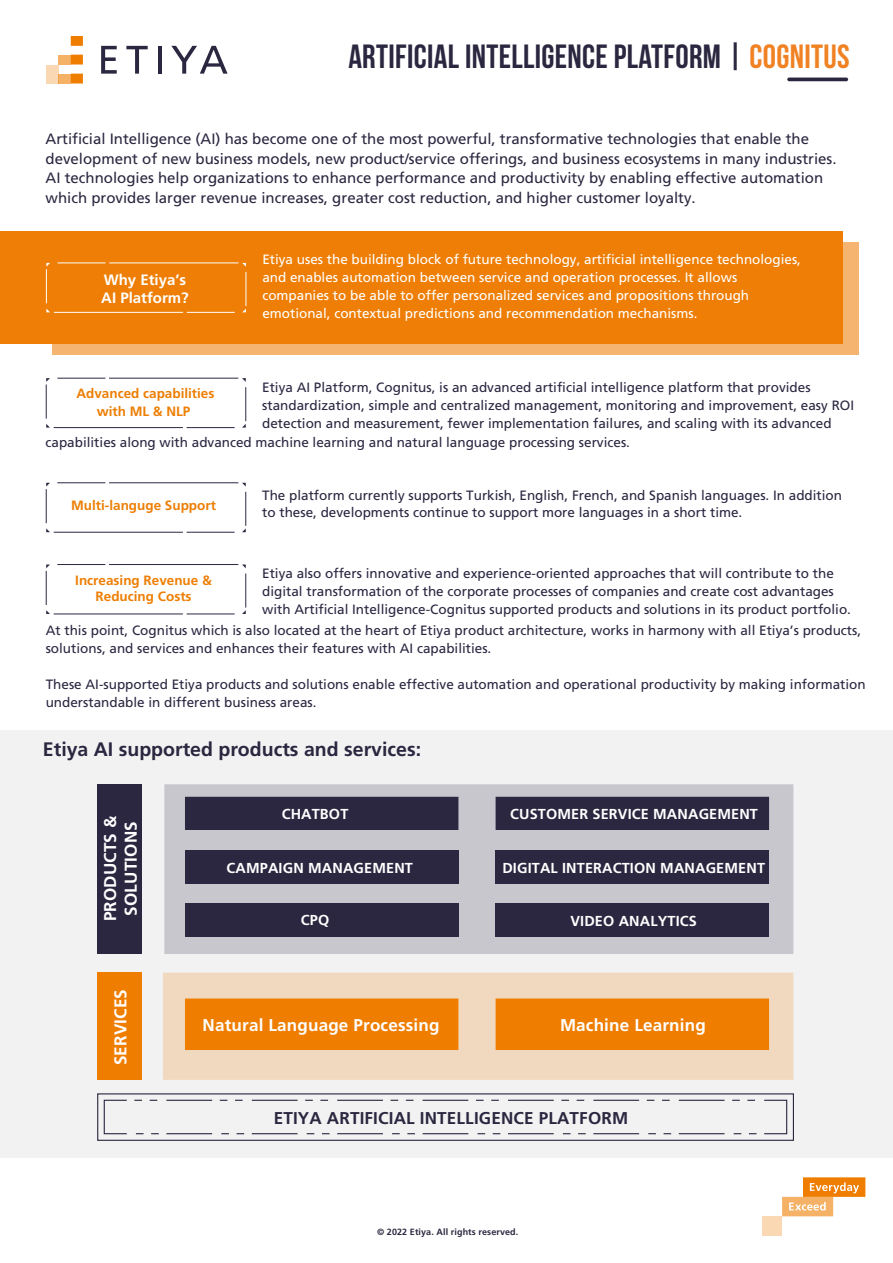
<style>
.page{position:relative;width:893px;height:1263px;background:#fff}
.page>*{position:absolute;margin:0;border:0;box-sizing:border-box;transform-origin:0 0}
.t1{font:33.6px "Bebas Neue";letter-spacing:.01em;color:#2b2740}
.t2{font:700 19.5px "Frutiger LT";color:#2b2740}
.t3{font:700 17.1px/20.5px "Frutiger LT";letter-spacing:.01em;color:#fff;text-align:center}
.t4{font:700 17.1px "Frutiger LT";letter-spacing:.01em;color:#2b2740}
.t5{font:15px/19.5px "Frutiger LT";color:#2b2740}
.t6{font:700 15px/18px "Frutiger LT";color:#fff}
.t7{font:700 14.4px "Frutiger LT";letter-spacing:.01em;color:#fff}
.t8{font:13.5px/18px "Frutiger LT";color:#2c2641}
.t9{font:13.5px/18px "Frutiger LT";color:#fff}
.t10{font:700 13.5px/18px "Frutiger LT";color:#ed7e04;text-align:center}
.t11{font:700 9px "Frutiger LT";letter-spacing:.01em;color:#2c2740}
.s1{color:#f08223}
</style>
<div class="page">
<div style="left:0;top:730px;width:893px;height:428px;background:#f2f2f2"></div>
<svg style="left:101px;top:46px;width:16px;height:28px"></svg>
<svg style="left:126px;top:46px;width:22px;height:28px"></svg>
<hr style="left:158px;top:46px;width:4px;height:28px;background:#2b2740">
<svg style="left:171px;top:46px;width:57px;height:28px"></svg>
<div style="left:71px;top:36px;width:12px;height:10px;background:#ef7d00"></div>
<div style="left:71px;top:55px;width:12px;height:10px;background:#ef7d00"></div>
<div style="left:71px;top:74px;width:12px;height:9px;background:#ef7d00"></div>
<div style="left:59px;top:74px;width:12px;height:9px;background:#f5b166"></div>
<div style="left:59px;top:55px;width:12px;height:10px;background:#f5b166"></div>
<div style="left:46px;top:65px;width:13px;height:18px;background:#fad8b3"></div>
<hr style="left:787px;top:78px;width:61px;height:3px;background:#2b2740;border-radius:2px">
<div style="left:763px;top:1216px;width:19px;height:20px;background:#fad8b3"></div>
<svg style="left:782px;top:1177px;width:83px;height:39px"></svg>
<div style="left:164px;top:784px;width:629px;height:170px;background:#c8c7cd"></div>
<div style="left:98px;top:784px;width:44px;height:170px;background:#2b2740"></div>
<div style="left:98px;top:972px;width:44px;height:108px;background:#ef7d00"></div>
<div style="left:163px;top:972px;width:630px;height:108px;background:#f1d9bf"></div>
<div style="left:185px;top:797px;width:273px;height:33px;background:#2b2740"></div>
<div style="left:185px;top:998px;width:273px;height:52px;background:#ef7d00"></div>
<div style="left:496px;top:998px;width:273px;height:52px;background:#ef7d00"></div>
<div style="left:185px;top:850px;width:273px;height:33px;background:#2b2740"></div>
<div style="left:185px;top:904px;width:273px;height:33px;background:#2b2740"></div>
<div style="left:496px;top:797px;width:273px;height:33px;background:#2b2740"></div>
<div style="left:496px;top:850px;width:273px;height:33px;background:#2b2740"></div>
<div style="left:496px;top:904px;width:273px;height:33px;background:#2b2740"></div>
<div style="left:97px;top:1093px;width:697px;height:48px;border:1px solid #2b2740"></div>
<div style="left:764px;top:1100px;width:23px;height:34px;border:1px solid #2b2740"></div>
<svg style="left:135px;top:1133px;width:622px;height:1px"></svg>
<div style="left:104px;top:1100px;width:23px;height:34px;border:1px solid #2b2740"></div>
<svg style="left:134px;top:1100px;width:621px;height:1px"></svg>
<div style="left:52px;top:242px;width:807px;height:112px;background:#f5b570"></div>
<div style="left:0;top:232px;width:843px;height:112px;background:#ee7e05"></div>
<hr style="left:187px;top:312px;width:48px;height:1px;background:#fff">
<hr style="left:54px;top:312px;width:129px;height:1px;background:#fff">
<hr style="left:46px;top:269px;width:1px;height:34px;background:#fff">
<hr style="left:58px;top:263px;width:48px;height:1px;background:#fff">
<hr style="left:109px;top:263px;width:130px;height:1px;background:#fff">
<hr style="left:246px;top:272px;width:1px;height:34px;background:#fff">
<svg style="left:242px;top:424px;width:4px;height:4px"></svg>
<hr style="left:187px;top:427px;width:48px;height:1px;background:#2c2641">
<hr style="left:54px;top:427px;width:129px;height:1px;background:#2c2641">
<svg style="left:46px;top:424px;width:4px;height:4px"></svg>
<hr style="left:46px;top:384px;width:1px;height:35px;background:#2c2641">
<hr style="left:57px;top:378px;width:48px;height:1px;background:#2c2641">
<hr style="left:109px;top:378px;width:129px;height:1px;background:#2c2641">
<hr style="left:245px;top:387px;width:1px;height:34px;background:#2c2641">
<hr style="left:187px;top:532px;width:48px;height:1px;background:#2c2641">
<hr style="left:54px;top:532px;width:129px;height:1px;background:#2c2641">
<hr style="left:46px;top:489px;width:1px;height:34px;background:#2c2641">
<hr style="left:57px;top:482px;width:48px;height:1px;background:#2c2641">
<hr style="left:109px;top:482px;width:129px;height:1px;background:#2c2641">
<hr style="left:245px;top:492px;width:1px;height:34px;background:#2c2641">
<hr style="left:187px;top:614px;width:48px;height:1px;background:#2c2641">
<hr style="left:54px;top:614px;width:129px;height:1px;background:#2c2641">
<hr style="left:46px;top:571px;width:1px;height:34px;background:#2c2641">
<svg style="left:46px;top:564px;width:4px;height:4px"></svg>
<hr style="left:57px;top:564px;width:48px;height:1px;background:#2c2641">
<hr style="left:109px;top:564px;width:129px;height:1px;background:#2c2641">
<svg style="left:242px;top:564px;width:4px;height:4px"></svg>
<hr style="left:245px;top:573px;width:1px;height:35px;background:#2c2641">
<h1 class="t1" style="left:348px;top:38px;width:503px">ARTIFICIAL INTELLIGENCE PLATFORM | <span class="s1">COGNITUS</span></h1>
<p class="t5" style="left:46px;top:129px;width:792px">Artificial Intelligence (AI) has become one of the most powerful, transformative technologies that enable the development of new business models, new product/service offerings, and business ecosystems in many industries.<br>AI technologies help organizations to enhance performance and productivity by enabling effective automation which provides larger revenue increases, greater cost reduction, and higher customer loyalty.</p>
<p class="t6" style="left:101px;top:271px;width:89px">Why Etiya’s<br>AI Platform?</p>
<p class="t9" style="left:262px;top:250px;width:540px">Etiya uses the building block of future technology, artificial intelligence technologies, and enables automation between service and operation processes. It allows companies to be able to offer personalized services and propositions through emotional, contextual predictions and recommendation mechanisms.</p>
<p class="t10" style="left:76px;top:385px;width:140px">Advanced capabilities with ML &amp; NLP</p>
<p class="t8" style="left:262px;top:378px;width:593px">Etiya AI Platform, Cognitus, is an advanced artificial intelligence platform that provides standardization, simple and centralized management, monitoring and improvement, easy ROI detection and measurement, fewer implementation failures, and scaling with its advanced</p>
<p class="t8" style="left:46px;top:434px;width:586px">capabilities along with advanced machine learning and natural language processing services.</p>
<p class="t10" style="left:71px;top:497px;width:146px">Multi-languge Support</p>
<p class="t8" style="left:262px;top:486px;width:581px">The platform currently supports Turkish, English, French, and Spanish languages. In addition to these, developments continue to support more languages in a short time.</p>
<p class="t10" style="left:75px;top:572px;width:138px;line-height:16.5px">Increasing Revenue &amp;<br>Reducing Costs</p>
<p class="t8" style="left:262px;top:565px;width:590px">Etiya also offers innovative and experience-oriented approaches that will contribute to the digital transformation of the corporate processes of companies and create cost advantages with Artificial Intelligence-Cognitus supported products and solutions in its product portfolio.</p>
<p class="t8" style="left:46px;top:622px;width:817px">At this point, Cognitus which is also located at the heart of Etiya product architecture, works in harmony with all Etiya’s products, solutions, and services and enhances their features with AI capabilities.</p>
<p class="t8" style="left:46px;top:676px;width:821px">These AI-supported Etiya products and solutions enable effective automation and operational productivity by making information understandable in different business areas.</p>
<h2 class="t2" style="left:43px;top:738px;width:380px">Etiya AI supported products and services:</h2>
<p class="t3" style="left:100px;top:921px;width:107px;rotate:-90deg">PRODUCTS &amp;<br>SOLUTIONS</p>
<p class="t7" style="left:282px;top:805px;width:68px">CHATBOT</p>
<p class="t7" style="left:227px;top:859px;width:188px">CAMPAIGN MANAGEMENT</p>
<p class="t7" style="left:301px;top:912px;width:30px">CPQ</p>
<p class="t7" style="left:510px;top:805px;width:249px">CUSTOMER SERVICE MANAGEMENT</p>
<p class="t7" style="left:502px;top:859px;width:264px">DIGITAL INTERACTION MANAGEMENT</p>
<p class="t7" style="left:570px;top:913px;width:128px">VIDEO ANALYTICS</p>
<p class="t3" style="left:110px;top:1065px;width:78px;rotate:-90deg">SERVICES</p>
<p class="t3" style="left:203px;top:1015px;width:238px">Natural Language Processing</p>
<p class="t3" style="left:560px;top:1015px;width:147px">Machine Learning</p>
<p class="t4" style="left:274px;top:1108px;width:356px">ETIYA ARTIFICIAL INTELLIGENCE PLATFORM</p>
<p class="t11" style="left:377px;top:1226px;width:143px">© 2022 Etiya. All rights reserved.</p>
</div>
